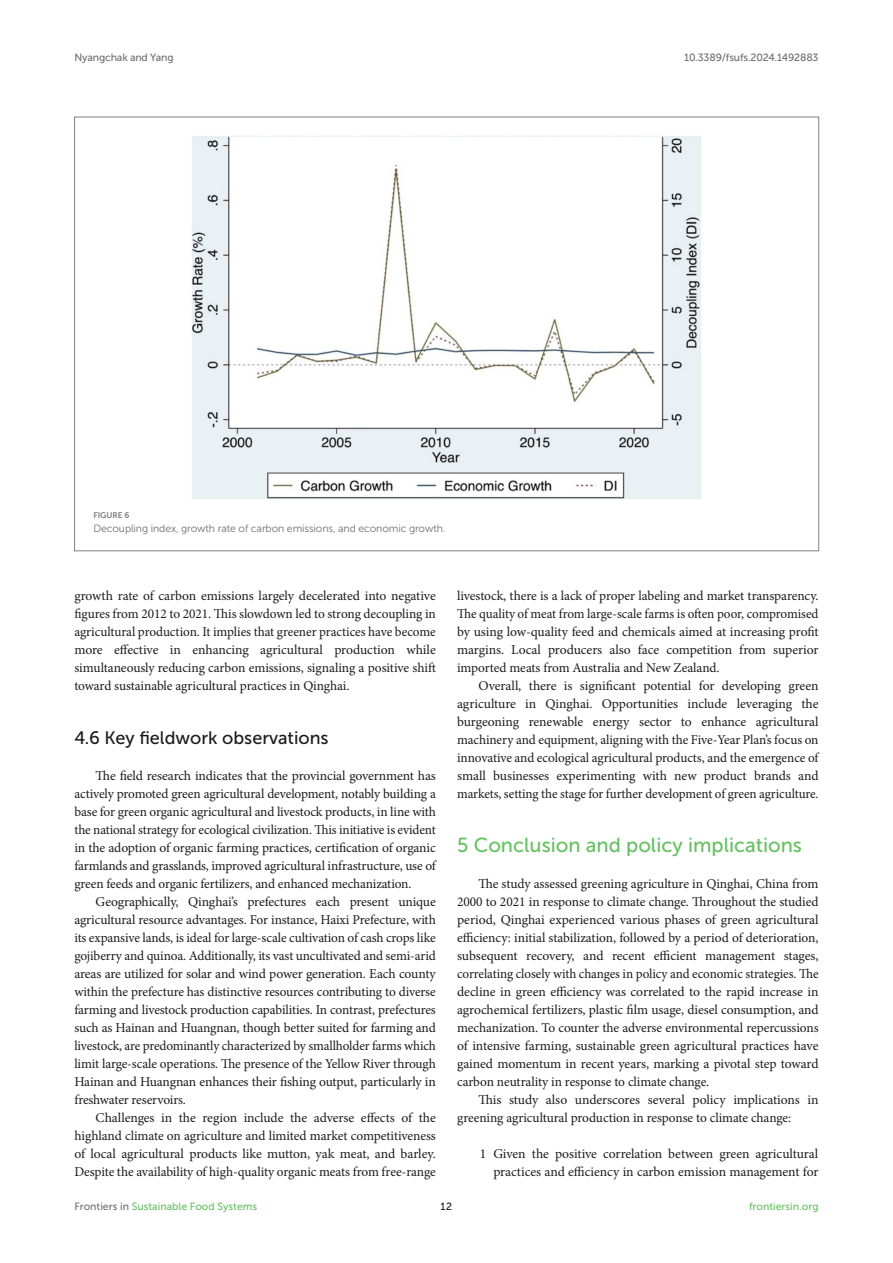
<style>
.page{position:relative;width:893px;height:1263px;background:#fff}
.page>*{position:absolute;margin:0;border:0;box-sizing:border-box;transform-origin:0 0}
.HEAD_1{font:20.25px "Museo Sans 500";color:#65c161}
.HEAD_2{font:18px "Museo Sans 500";color:#1b1c1b}
.TEXT{font:13.5px/18px "Minion Pro";letter-spacing:-.01em;color:#1b1c1b;text-align:justify}
.NL_ABV{font:13.5px/18px "Minion Pro";letter-spacing:-.005em;color:#1b1c1b;text-align:right}
.FIG_LEG{font:10.5px "Museo Sans 300";letter-spacing:-.01em;color:#706f70}
.t1{font:10.5px "Museo Sans 500";color:#65c161}
.t2{font:10.5px "Museo Sans 500";letter-spacing:-.015em;color:#706f70}
.t3{font:10.5px "Museo Sans 500";color:#1b1c1b}
.FIG_HD{font:8.25px "Museo Sans 700";letter-spacing:-.01em;color:#7e7f7f}
.s1{color:#706f70}
</style>
<div class="page">
<img style="left:192px;top:136px;width:509px;height:363px">
<p class="t2" style="left:74px;top:51px;width:101px">Nyangchak and Yang</p>
<p class="t2" style="left:684px;top:51px;width:136px">10.3389/fsufs.2024.1492883</p>
<p class="FIG_HD" style="left:94px;top:511px;width:37px">FIGURE 6</p>
<p class="FIG_LEG" style="left:94px;top:523px;width:353px">Decoupling index, growth rate of carbon emissions, and economic growth.</p>
<p class="TEXT" style="left:74px;top:587px;width:363px">growth rate of carbon emissions largely decelerated into negative figures from 2012 to 2021. This slowdown led to strong decoupling in agricultural production. It implies that greener practices have become more effective in enhancing agricultural production while simultaneously reducing carbon emissions, signaling a positive shift toward sustainable agricultural practices in Qinghai.</p>
<p class="HEAD_2" style="left:74px;top:728px;width:256px">4.6 Key fieldwork observations</p>
<p class="TEXT" style="left:74px;top:767px;width:363px;text-indent:21px">The field research indicates that the provincial government has actively promoted green agricultural development, notably building a base for green organic agricultural and livestock products, in line with the national strategy for ecological civilization. This initiative is evident in the adoption of organic farming practices, certification of organic farmlands and grasslands, improved agricultural infrastructure, use of green feeds and organic fertilizers, and enhanced mechanization.</p>
<p class="TEXT" style="left:74px;top:893px;width:363px;text-indent:21px">Geographically, Qinghai’s prefectures each present unique agricultural resource advantages. For instance, Haixi Prefecture, with its expansive lands, is ideal for large-scale cultivation of cash crops like gojiberry and quinoa. Additionally, its vast uncultivated and semi-arid areas are utilized for solar and wind power generation. Each county within the prefecture has distinctive resources contributing to diverse farming and livestock production capabilities. In contrast, prefectures such as Hainan and Huangnan, though better suited for farming and livestock, are predominantly characterized by smallholder farms which limit large-scale operations. The presence of the Yellow River through Hainan and Huangnan enhances their fishing output, particularly in freshwater reservoirs.</p>
<p class="TEXT" style="left:74px;top:1109px;width:363px;text-indent:21px">Challenges in the region include the adverse effects of the highland climate on agriculture and limited market competitiveness of local agricultural products like mutton, yak meat, and barley.<br>Despite the availability of high-quality organic meats from free-range</p>
<p class="TEXT" style="left:457px;top:587px;width:363px">livestock, there is a lack of proper labeling and market transparency.<br>The quality of meat from large-scale farms is often poor, compromised by using low-quality feed and chemicals aimed at increasing profit margins. Local producers also face competition from superior imported meats from Australia and New Zealand.</p>
<p class="TEXT" style="left:457px;top:677px;width:363px;text-indent:21px">Overall, there is significant potential for developing green agriculture in Qinghai. Opportunities include leveraging the burgeoning renewable energy sector to enhance agricultural machinery and equipment, aligning with the Five-Year Plan’s focus on innovative and ecological agricultural products, and the emergence of small businesses experimenting with new product brands and markets, setting the stage for further development of green agriculture.</p>
<p class="HEAD_1" style="left:457px;top:834px;width:346px">5 Conclusion and policy implications</p>
<p class="TEXT" style="left:457px;top:875px;width:363px;text-indent:21px">The study assessed greening agriculture in Qinghai, China from 2000 to 2021 in response to climate change. Throughout the studied period, Qinghai experienced various phases of green agricultural efficiency: initial stabilization, followed by a period of deterioration, subsequent recovery, and recent efficient management stages, correlating closely with changes in policy and economic strategies. The decline in green efficiency was correlated to the rapid increase in agrochemical fertilizers, plastic film usage, diesel consumption, and mechanization. To counter the adverse environmental repercussions of intensive farming, sustainable green agricultural practices have gained momentum in recent years, marking a pivotal step toward carbon neutrality in response to climate change.</p>
<p class="TEXT" style="left:457px;top:1091px;width:363px;text-indent:21px">This study also underscores several policy implications in greening agricultural production in response to climate change:</p>
<p class="NL_ABV" style="left:480px;top:1145px;width:340px">1 Given the positive correlation between green agricultural practices and efficiency in carbon emission management for</p>
<p class="t1" style="left:74px;top:1200px;width:184px"><span class="s1">Frontiers in</span> Sustainable Food Systems</p>
<p class="t3" style="left:441px;top:1200px;width:13px">12</p>
<p class="t1" style="left:749px;top:1200px;width:71px">frontiersin.org</p>
</div>
